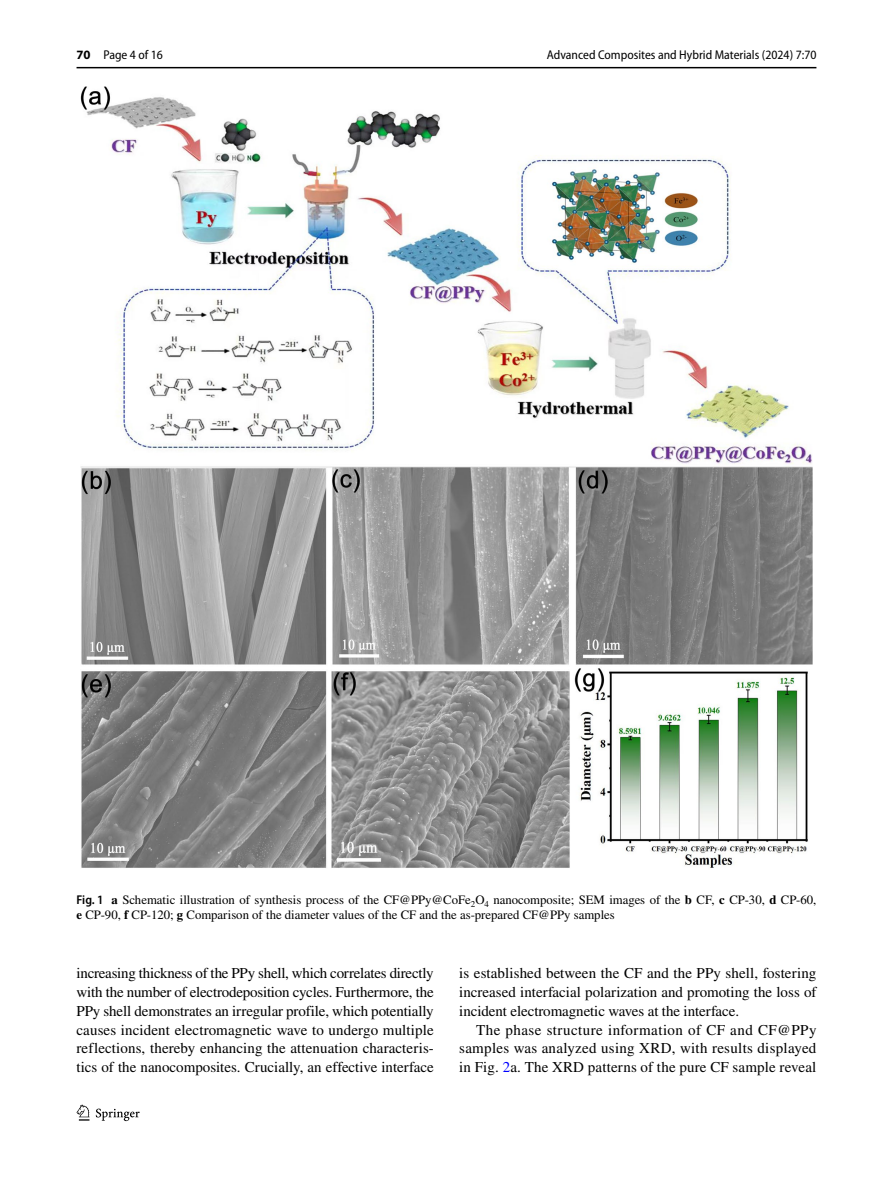
<style>
.page{position:relative;width:893px;height:1187px;background:#fff}
.page>*{position:absolute;margin:0;border:0;box-sizing:border-box;transform-origin:0 0}
.t1{font:15px/18.8px "STIX";color:#000;text-align:justify}
.t2{font:12.75px/15px "STIX";color:#000}
.t3{font:semi-condensed 12.75px "Myriad Pro";color:#000}
.s1{font-weight:700;font-stretch:normal}
.s2{font-family:"Myriad Pro";font-weight:600;font-stretch:semi-condensed}
.s3{font-weight:700}
.s4{color:#00f}
</style>
<div class="page">
<hr style="left:77px;top:67px;width:739px;height:1px;background:#000">
<svg style="left:77px;top:1104px;width:12px;height:16px"></svg>
<svg style="left:96px;top:1108px;width:44px;height:12px"></svg>
<img style="left:80px;top:87px;width:732px;height:781px">
<p class="t3" style="left:77px;top:48px;width:88px"><span class="s1">70</span> Page 4 of 16</p>
<p class="t3" style="left:547px;top:48px;width:271px">Advanced Composites and Hybrid Materials (2024) 7:70</p>
<p class="t2" style="left:77px;top:893px;width:741px"><span class="s2">Fig. 1</span> <span class="s3">a</span> Schematic illustration of synthesis process of the CF@PPy@CoFe<sub>2</sub>O<sub>4</sub> nanocomposite; SEM images of the <span class="s3">b</span> CF, <span class="s3">c</span> CP-30, <span class="s3">d</span> CP-60, <span class="s3">e</span> CP-90, <span class="s3">f</span> CP-120; <span class="s3">g</span> Comparison of the diameter values of the CF and the as-prepared CF@PPy samples</p>
<p class="t1" style="left:77px;top:964px;width:359px">increasing thickness of the PPy shell, which correlates directly with the number of electrodeposition cycles. Furthermore, the PPy shell demonstrates an irregular profile, which potentially causes incident electromagnetic wave to undergo multiple reflections, thereby enhancing the attenuation characteris&shy;tics of the nanocomposites. Crucially, an effective interface</p>
<p class="t1" style="left:459px;top:964px;width:359px">is established between the CF and the PPy shell, fostering increased interfacial polarization and promoting the loss of incident electromagnetic waves at the interface.</p>
<p class="t1" style="left:459px;top:1021px;width:359px;text-indent:17px">The phase structure information of CF and CF@PPy samples was analyzed using XRD, with results displayed in Fig. <span class="s4">2</span>a. The XRD patterns of the pure CF sample reveal</p>
</div>
